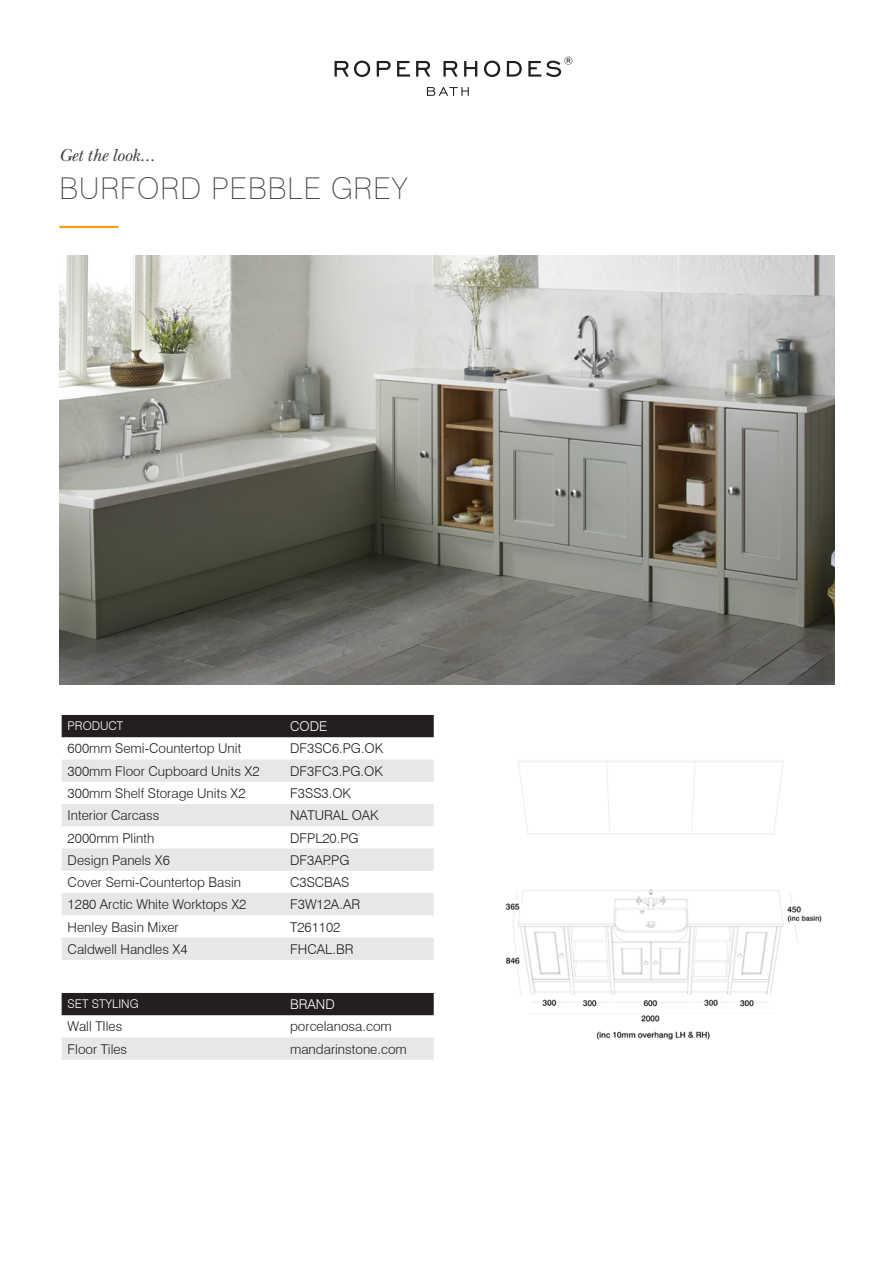
<style>
.page{position:relative;width:893px;height:1263px;background:#fff}
.page>*{position:absolute;margin:0;border:0;box-sizing:border-box;transform-origin:0 0}
.Main_Headings{font:100 30px "Swiss 721 BT";letter-spacing:.04em;color:#3e3e3f}
.Category_subheading{font:italic 18px "New Baskerville ITC";color:#3e3e3f}
.t1{font:300 13.5px "Swiss 721 BT";color:#231f20}
.t2{font:300 13.5px "Swiss 721 BT";color:#fff}
.t3{font:300 12px "Swiss 721 BT";color:#fff}
</style>
<div class="page">
<hr style="left:59px;top:226px;width:60px;height:2px;background:#f89e1c">
<img style="left:59px;top:255px;width:775px;height:430px">
<img style="left:505px;top:760px;width:317px;height:280px">
<div style="left:62px;top:715px;width:372px;height:22px;background:#231f20"></div>
<svg style="left:62px;top:759px;width:372px;height:201px;fill:#e6e7e9"></svg>
<div style="left:62px;top:993px;width:372px;height:22px;background:#231f20"></div>
<div style="left:62px;top:1037px;width:372px;height:23px;background:#e6e7e9"></div>
<svg style="left:427px;top:87px;width:42px;height:9px"></svg>
<svg style="left:335px;top:57px;width:237px;height:20px"></svg>
<p class="Category_subheading" style="left:59px;top:144px;width:97px">Get the look...</p>
<p class="Main_Headings" style="left:59px;top:170px;width:350px">BURFORD PEBBLE GREY</p>
<p class="t3" style="left:68px;top:718px;width:57px">PRODUCT</p>
<p class="t2" style="left:290px;top:718px;width:39px">CODE</p>
<p class="t1" style="left:68px;top:740px;width:175px">600mm Semi-Countertop Unit</p>
<p class="t1" style="left:290px;top:740px;width:95px">DF3SC6.PG.OK</p>
<p class="t1" style="left:68px;top:763px;width:194px">300mm Floor Cupboard Units X2</p>
<p class="t1" style="left:290px;top:763px;width:94px">DF3FC3.PG.OK</p>
<p class="t1" style="left:68px;top:785px;width:180px">300mm Shelf Storage Units X2</p>
<p class="t1" style="left:290px;top:785px;width:63px">F3SS3.OK</p>
<p class="t1" style="left:68px;top:807px;width:93px">Interior Carcass</p>
<p class="t1" style="left:290px;top:807px;width:90px">NATURAL OAK</p>
<p class="t1" style="left:68px;top:829px;width:88px">2000mm Plinth</p>
<p class="t1" style="left:290px;top:829px;width:70px">DFPL20.PG</p>
<p class="t1" style="left:68px;top:852px;width:104px">Design Panels X6</p>
<p class="t1" style="left:290px;top:852px;width:61px">DF3AP.PG</p>
<p class="t1" style="left:68px;top:874px;width:175px">Cover Semi-Countertop Basin</p>
<p class="t1" style="left:290px;top:874px;width:61px">C3SCBAS</p>
<p class="t1" style="left:68px;top:896px;width:180px">1280 Arctic White Worktops X2</p>
<p class="t1" style="left:290px;top:896px;width:72px">F3W12A.AR</p>
<p class="t1" style="left:68px;top:918px;width:113px">Henley Basin Mixer</p>
<p class="t1" style="left:290px;top:918px;width:52px">T261102</p>
<p class="t1" style="left:68px;top:941px;width:122px">Caldwell Handles X4</p>
<p class="t1" style="left:290px;top:941px;width:65px">FHCAL.BR</p>
<p class="t3" style="left:68px;top:996px;width:73px">SET STYLING</p>
<p class="t2" style="left:290px;top:996px;width:46px">BRAND</p>
<p class="t1" style="left:68px;top:1018px;width:56px">Wall TIles</p>
<p class="t1" style="left:290px;top:1018px;width:103px">porcelanosa.com</p>
<p class="t1" style="left:68px;top:1041px;width:61px">Floor Tiles</p>
<p class="t1" style="left:290px;top:1041px;width:118px">mandarinstone.com</p>
</div>
